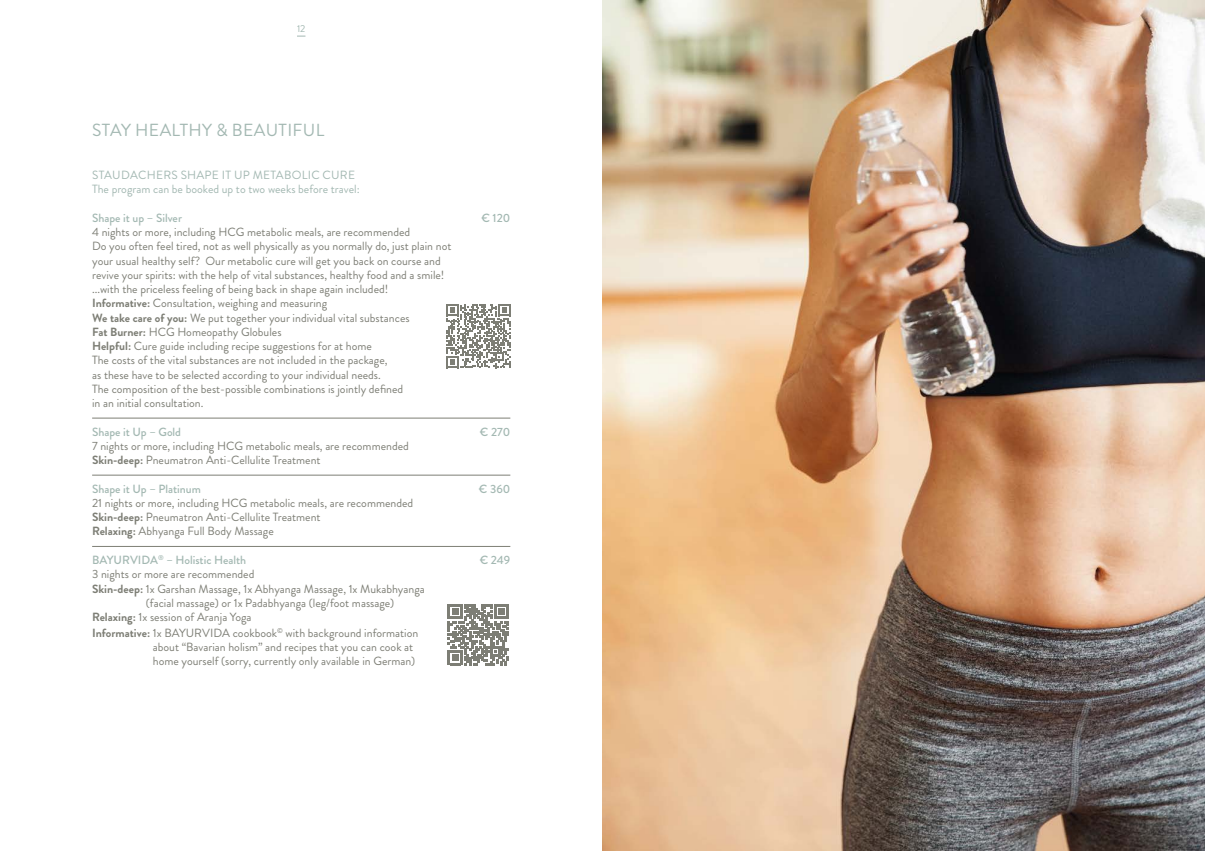
<style>
.page{position:relative;width:1205px;height:851px;background:#fff}
.page>*{position:absolute;margin:0;border:0;box-sizing:border-box;transform-origin:0 0}
.t1{font:17.5px "Brandon Grotesque";letter-spacing:.02em;color:#a3b8b2}
.t2{font:11.88px/14.2px "Brandon Grotesque";color:#7d7e75}
.t3{font:500 11.88px "Brandon Grotesque";color:#a3b8b2}
.t4{font:11.88px/14.2px "Brandon Grotesque";color:#a3b8b2}
.t5{font:10px "Brandon Grotesque";color:#a3b8b2}
.s1{font-weight:700}
</style>
<div class="page">
<img style="left:602px;top:0;width:603px;height:850px">
<hr style="left:92px;top:417px;width:418px;height:1px;background:#7d7e75">
<hr style="left:92px;top:474px;width:418px;height:1px;background:#7d7e75">
<hr style="left:92px;top:546px;width:418px;height:1px;background:#7d7e75">
<svg style="left:446px;top:304px;width:64px;height:64px"></svg>
<svg style="left:448px;top:604px;width:61px;height:61px"></svg>
<p class="t5" style="left:297px;top:22px;width:10px">12</p>
<h1 class="t1" style="left:92px;top:118px;width:234px">STAY HEALTHY &amp; BEAUTIFUL</h1>
<p class="t4" style="left:92px;top:168px;width:269px">STAUDACHERS SHAPE IT UP METABOLIC CURE<br>The program can be booked up to two weeks before travel:</p>
<p class="t3" style="left:92px;top:209px;width:91px">Shape it up – Silver</p>
<p class="t3" style="left:481px;top:209px;width:30px">€ 120</p>
<p class="t2" style="left:92px;top:225px;width:361px">4 nights or more, including HCG metabolic meals, are recommended<br>Do you often feel tired, not as well physically as you normally do, just plain not your usual healthy self? Our metabolic cure will get you back on course and revive your spirits: with the help of vital substances, healthy food and a smile! ...with the priceless feeling of being back in shape again included!<br><span class="s1">Informative:</span> Consultation, weighing and measuring<br><span class="s1">We take care of you:</span> We put together your individual vital substances<br><span class="s1">Fat Burner:</span> HCG Homeopathy Globules<br><span class="s1">Helpful:</span> Cure guide including recipe suggestions for at home<br>The costs of the vital substances are not included in the package,<br>as these have to be selected according to your individual needs.<br>The composition of the best-possible combinations is jointly defined<br>in an initial consultation.</p>
<p class="t3" style="left:92px;top:423px;width:90px">Shape it Up – Gold</p>
<p class="t3" style="left:480px;top:423px;width:32px">€ 270</p>
<p class="t2" style="left:92px;top:439px;width:318px">7 nights or more, including HCG metabolic meals, are recommended<br><span class="s1">Skin-deep:</span> Pneumatron Anti-Cellulite Treatment</p>
<p class="t3" style="left:92px;top:480px;width:110px">Shape it Up – Platinum</p>
<p class="t3" style="left:479px;top:480px;width:33px">€ 360</p>
<p class="t2" style="left:92px;top:496px;width:323px">21 nights or more, including HCG metabolic meals, are recommended<br><span class="s1">Skin-deep:</span> Pneumatron Anti-Cellulite Treatment<br><span class="s1">Relaxing:</span> Abhyanga Full Body Massage</p>
<p class="t3" style="left:92px;top:551px;width:156px">BAYURVIDA<sup>®</sup> – Holistic Health</p>
<p class="t3" style="left:480px;top:551px;width:32px">€ 249</p>
<p class="t2" style="left:92px;top:567px;width:164px">3 nights or more are recommended</p>
<p class="t2" style="left:92px;top:581px;width:334px"><span class="s1">Skin-deep:</span> 1x Garshan Massage, 1x Abhyanga Massage, 1x Mukabhyanga</p>
<p class="t2" style="left:146px;top:595px;width:250px">(facial massage) or 1x Padabhyanga (leg/foot massage)</p>
<p class="t2" style="left:92px;top:610px;width:161px"><span class="s1">Relaxing:</span> 1x session of Aranja Yoga</p>
<p class="t2" style="left:153px;top:625px;width:267px;text-indent:-61px"><span class="s1">Informative:</span> 1x BAYURVIDA cookbook<sup>©</sup> with background information about “Bavarian holism” and recipes that you can cook at home yourself (sorry, currently only available in German)</p>
</div>
